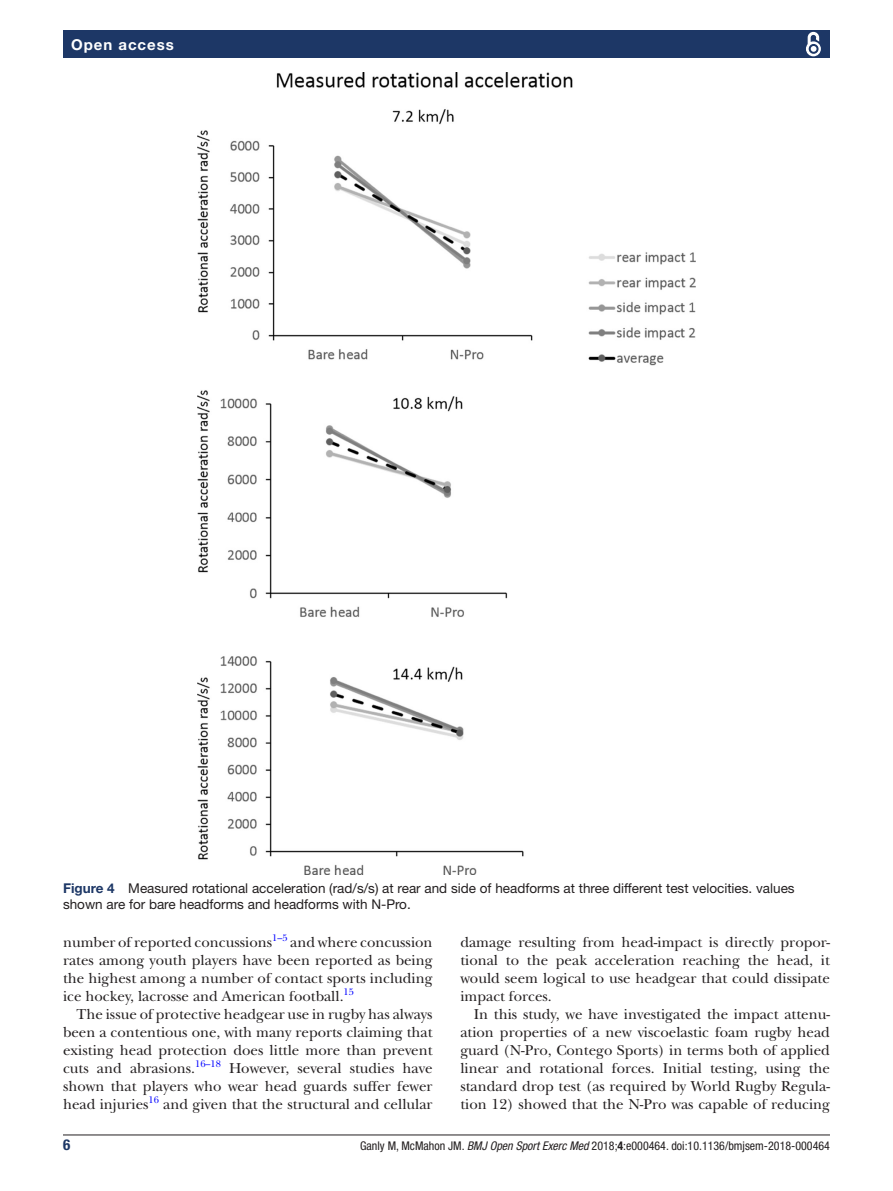
<style>
.page{position:relative;width:893px;height:1191px;background:#fff}
.page>*{position:absolute;margin:0;border:0;box-sizing:border-box;transform-origin:0 0}
.t1{font:15px/18px "New Baskerville";color:#231f20;text-align:justify}
.t2{font:700 15px "Helvetica Neue LT Std";letter-spacing:.065em;color:#fff}
.t3{font:700 condensed 15px "Helvetica Neue LT Std";color:#1d3766}
.t4{font:13.5px/16.5px "Helvetica Neue LT Std";color:#231f20}
.t5{font:condensed 12px "Helvetica Neue LT Std";color:#231f20}
.t6{font:9.9px "New Baskerville";color:#00f}
.s1{font-weight:700;color:#1d3766}
.s2{font-style:italic}
.s3{font-weight:700}
</style>
<div class="page">
<hr style="left:63px;top:1134px;width:767px;height:1px;background:#231f20">
<div style="left:63px;top:31px;width:767px;height:27px;background:#1d3766"></div>
<svg style="left:806px;top:31px;width:15px;height:26px"></svg>
<img style="left:197px;top:73px;width:499px;height:801px">
<p class="t2" style="left:71px;top:35px;width:104px">Open access</p>
<p class="t4" style="left:63px;top:879px;width:733px"><span class="s1">Figure 4</span> Measured rotational acceleration (rad/s/s) at rear and side of headforms at three different test velocities. values shown are for bare headforms and headforms with N-Pro.</p>
<p class="t1" style="left:63px;top:933px;width:211px">number of reported concussions</p>
<p class="t6" style="left:272px;top:931px;width:17px">1–5</p>
<p class="t1" style="left:63px;top:933px;width:371px;text-indent:227px">and where concussion rates among youth players have been reported as being the highest among a number of contact sports including ice hockey, lacrosse and American football.</p>
<p class="t1" style="left:460px;top:933px;width:371px">damage resulting from head-impact is directly propor&shy;tional to the peak acceleration reaching the head, it would seem logical to use headgear that could dissipate impact forces.</p>
<p class="t1" style="left:460px;top:1005px;width:371px;text-indent:14px">In this study, we have investigated the impact attenu&shy;ation properties of a new viscoelastic foam rugby head guard (N-Pro, Contego Sports) in terms both of applied linear and rotational forces. Initial testing, using the standard drop test (as required by World Rugby Regula&shy;tion 12) showed that the N-Pro was capable of reducing</p>
<p class="t6" style="left:344px;top:985px;width:12px">15</p>
<p class="t1" style="left:63px;top:1005px;width:371px;text-indent:14px">The issue of protective headgear use in rugby has always been a contentious one, with many reports claiming that existing head protection does little more than prevent cuts and abrasions.</p>
<p class="t6" style="left:195px;top:1057px;width:27px">16–18</p>
<p class="t1" style="left:63px;top:1059px;width:371px;text-indent:166px">However, several studies have shown that players who wear head guards suffer fewer head injuries</p>
<p class="t6" style="left:149px;top:1093px;width:12px">16</p>
<p class="t1" style="left:163px;top:1095px;width:271px">and given that the structural and cellular</p>
<p class="t3" style="left:63px;top:1135px;width:9px">6</p>
<p class="t5" style="left:360px;top:1138px;width:471px">Ganly M, McMahon JM. <span class="s2">BMJ Open Sport Exerc Med</span> 2018;<span class="s3">4</span>:e000464. doi:10.1136/bmjsem-2018-000464</p>
</div>
